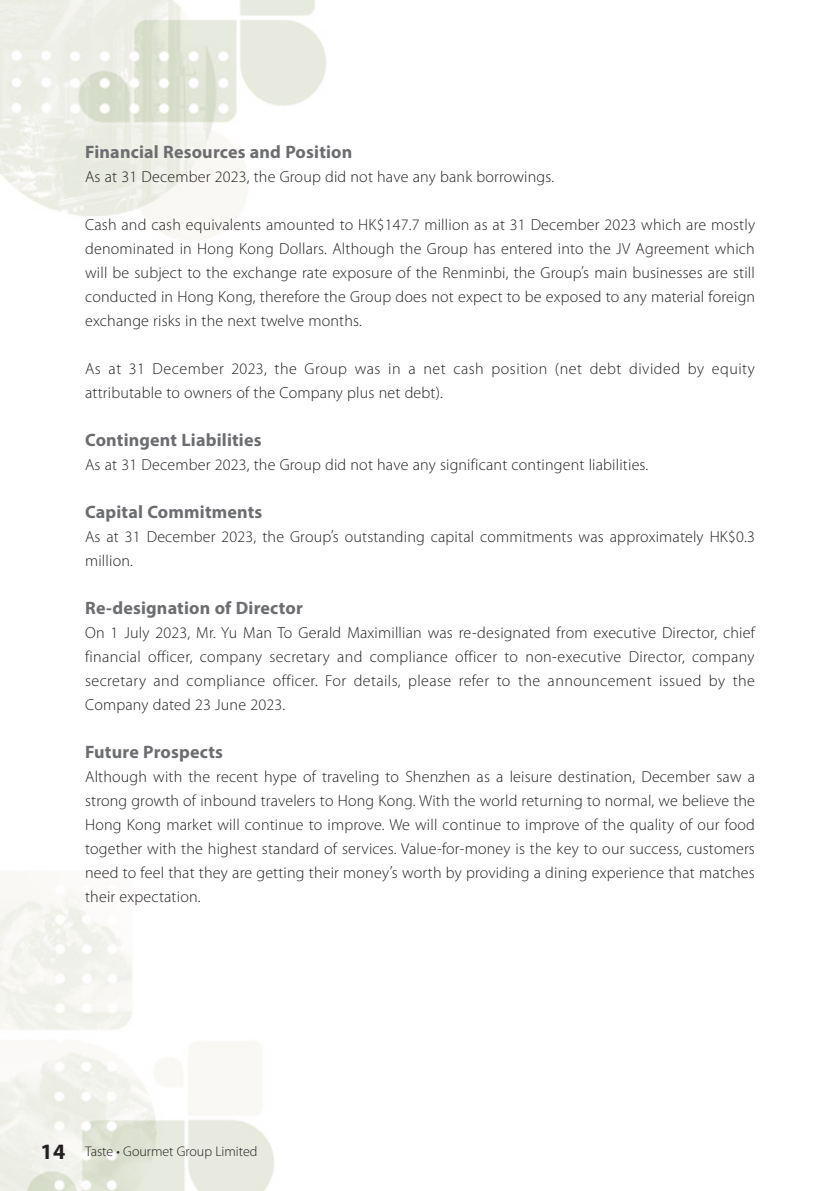
<style>
.page{position:relative;width:840px;height:1191px;background:#fff}
.page>*{position:absolute;margin:0;border:0;box-sizing:border-box;transform-origin:0 0}
.Heading_2{font:700 18px "Myriad Pro";letter-spacing:.01em;color:#6c6d70}
.Body_Text{font:300 16px/24px "Myriad Pro";letter-spacing:.01em;color:#231f20;text-align:justify}
.Body_Text-2{font:300 16px/24px "Myriad Pro";letter-spacing:.03em;color:#231f20}
.t1{font:300 14px "Myriad Pro";letter-spacing:-.005em;color:#231f20}
.s1{font-weight:700;font-size:22px}
</style>
<div class="page">
<img style="left:0;top:0;width:326px;height:1191px">
<p class="Heading_2" style="left:85px;top:140px;width:268px">Financial Resources and Position</p>
<p class="Body_Text" style="left:85px;top:164px;width:470px">As at 31 December 2023, the Group did not have any bank borrowings.</p>
<p class="Body_Text" style="left:85px;top:212px;width:671px">Cash and cash equivalents amounted to HK$147.7 million as at 31 December 2023 which are mostly denominated in Hong Kong Dollars. Although the Group has entered into the JV Agreement which will be subject to the exchange rate exposure of the Renminbi, the Group’s main businesses are still conducted in Hong Kong, therefore the Group does not expect to be exposed to any material foreign exchange risks in the next twelve months.</p>
<p class="Body_Text-2" style="left:85px;top:356px;width:671px">As at 31 December 2023, the Group was in a net cash position (net debt divided by equity attributable to owners of the Company plus net debt).</p>
<p class="Heading_2" style="left:85px;top:428px;width:178px">Contingent Liabilities</p>
<p class="Body_Text" style="left:85px;top:452px;width:564px">As at 31 December 2023, the Group did not have any significant contingent liabilities.</p>
<p class="Heading_2" style="left:85px;top:500px;width:179px">Capital Commitments</p>
<p class="Body_Text" style="left:85px;top:524px;width:671px">As at 31 December 2023, the Group’s outstanding capital commitments was approximately HK$0.3 million.</p>
<p class="Heading_2" style="left:85px;top:596px;width:219px">Re-designation of Director</p>
<p class="Body_Text" style="left:85px;top:620px;width:671px">On 1 July 2023, Mr. Yu Man To Gerald Maximillian was re-designated from executive Director, chief financial officer, company secretary and compliance officer to non-executive Director, company secretary and compliance officer. For details, please refer to the announcement issued by the Company dated 23 June 2023.</p>
<p class="Heading_2" style="left:85px;top:740px;width:139px">Future Prospects</p>
<p class="Body_Text" style="left:85px;top:764px;width:671px">Although with the recent hype of traveling to Shenzhen as a leisure destination, December saw a strong growth of inbound travelers to Hong Kong. With the world returning to normal, we believe the Hong Kong market will continue to improve. We will continue to improve of the quality of our food together with the highest standard of services. Value-for-money is the key to our success, customers need to feel that they are getting their money’s worth by providing a dining experience that matches their expectation.</p>
<p class="t1" style="left:40px;top:1143px;width:218px"><span class="s1">14</span> Taste • Gourmet Group Limited</p>
</div>
